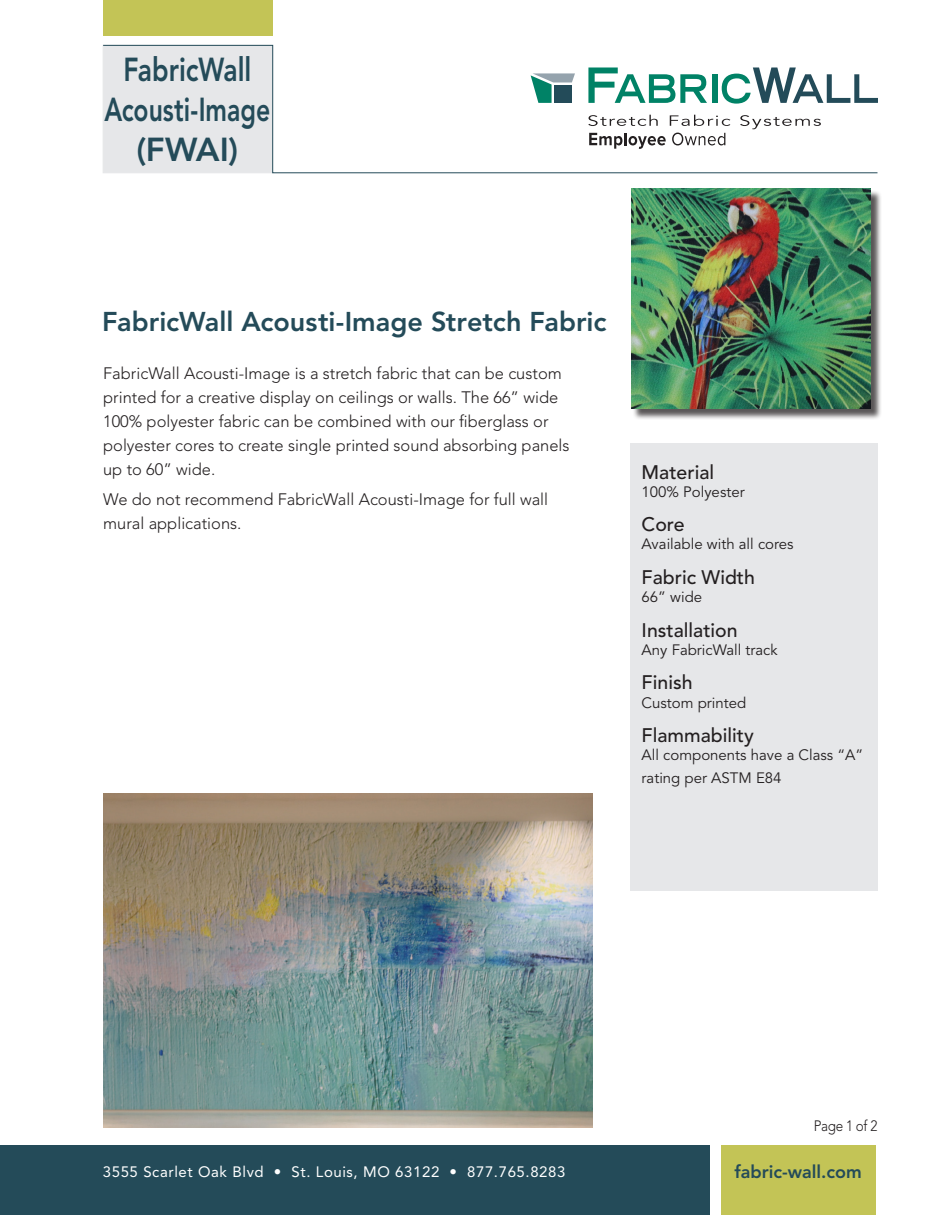
<style>
.page{position:relative;width:945px;height:1215px;background:#fff}
.page>*{position:absolute;margin:0;border:0;box-sizing:border-box;transform-origin:0 0}
.t1{font:800 33px/39.6px "Avenir LT Std";color:#244b59;text-align:center;scale:.8 1}
.t2{font:800 33px "Avenir LT Std";color:#244b59}
.t3{font:800 27px "Avenir LT Std";color:#244b59}
.FW-AcousticPanels{font:500 19.5px "Avenir LT Std";color:#231f20}
.t4{font:800 18px "Avenir LT Std";color:#244b59}
.Body_copy{font:300 16.5px/24px "Avenir LT Std";color:#231f20}
.FW-AcousticPanels-2{font:15px "Avenir LT Std";color:#231f20}
.t5{font:15px "Avenir LT Std";letter-spacing:.04em;color:#fff}
.Core{font:300 15px "Avenir LT Std";letter-spacing:-.025em;color:#231f20;scale:.9 1}
</style>
<div class="page">
<div style="left:103px;top:0;width:170px;height:35px;background:#c3c456"></div>
<div style="left:721px;top:1145px;width:155px;height:70px;background:#c3c456"></div>
<div style="left:0;top:1145px;width:709px;height:70px;background:#244b59"></div>
<svg style="left:103px;top:45px;width:775px;height:129px"></svg>
<div style="left:630px;top:444px;width:248px;height:447px;background:#e6e7e9"></div>
<div style="left:633px;top:191px;width:250px;height:230px;background:#231f20;opacity:.75"></div>
<img style="left:631px;top:189px;width:240px;height:220px">
<svg style="left:531px;top:73px;width:44px;height:30px"></svg>
<svg style="left:588px;top:68px;width:119px;height:35px"></svg>
<div style="left:712px;top:74px;width:5px;height:29px;background:#008266"></div>
<svg style="left:722px;top:68px;width:156px;height:36px"></svg>
<svg style="left:588px;top:115px;width:70px;height:11px"></svg>
<svg style="left:670px;top:115px;width:60px;height:11px"></svg>
<svg style="left:740px;top:115px;width:81px;height:14px"></svg>
<svg style="left:589px;top:133px;width:77px;height:16px"></svg>
<svg style="left:672px;top:133px;width:53px;height:12px"></svg>
<img style="left:103px;top:793px;width:490px;height:334px">
<p class="t1" style="left:104px;top:50px;width:209px">FabricWall<br>Acousti-Image</p>
<p class="t2" style="left:136px;top:130px;width:103px">(FWAI)</p>
<p class="t3" style="left:102px;top:306px;width:506px">FabricWall Acousti-Image Stretch Fabric</p>
<p class="Body_copy" style="left:103px;top:361px;width:468px">FabricWall Acousti-Image is a stretch fabric that can be custom printed for a creative display on ceilings or walls. The 66” wide 100% polyester fabric can be combined with our fiberglass or polyester cores to create single printed sound absorbing panels up to 60” wide.</p>
<p class="Body_copy" style="left:103px;top:488px;width:447px">We do not recommend FabricWall Acousti-Image for full wall mural applications.</p>
<p class="FW-AcousticPanels" style="left:642px;top:461px;width:74px">Material</p>
<p class="FW-AcousticPanels-2" style="left:642px;top:483px;width:105px">100% Polyester</p>
<p class="FW-AcousticPanels" style="left:642px;top:513px;width:45px">Core</p>
<p class="FW-AcousticPanels-2" style="left:642px;top:536px;width:153px">Available with all cores</p>
<p class="FW-AcousticPanels" style="left:642px;top:566px;width:115px">Fabric Width</p>
<p class="FW-AcousticPanels-2" style="left:642px;top:588px;width:62px">66” wide</p>
<p class="FW-AcousticPanels" style="left:642px;top:619px;width:98px">Installation</p>
<p class="FW-AcousticPanels-2" style="left:642px;top:641px;width:138px">Any FabricWall track</p>
<p class="FW-AcousticPanels" style="left:642px;top:671px;width:52px">Finish</p>
<p class="FW-AcousticPanels-2" style="left:642px;top:694px;width:106px">Custom printed</p>
<p class="FW-AcousticPanels" style="left:642px;top:724px;width:114px">Flammability</p>
<p class="FW-AcousticPanels-2" style="left:642px;top:746px;width:223px">All components have a Class “A”</p>
<p class="FW-AcousticPanels-2" style="left:642px;top:769px;width:142px">rating per ASTM E84</p>
<p class="Core" style="left:814px;top:1117px;width:72px">Page 1 of 2</p>
<p class="t5" style="left:103px;top:1164px;width:464px">3555 Scarlet Oak Blvd • St. Louis, MO 63122 • 877.765.8283</p>
<p class="t4" style="left:734px;top:1161px;width:129px">fabric-wall.com</p>
</div>
